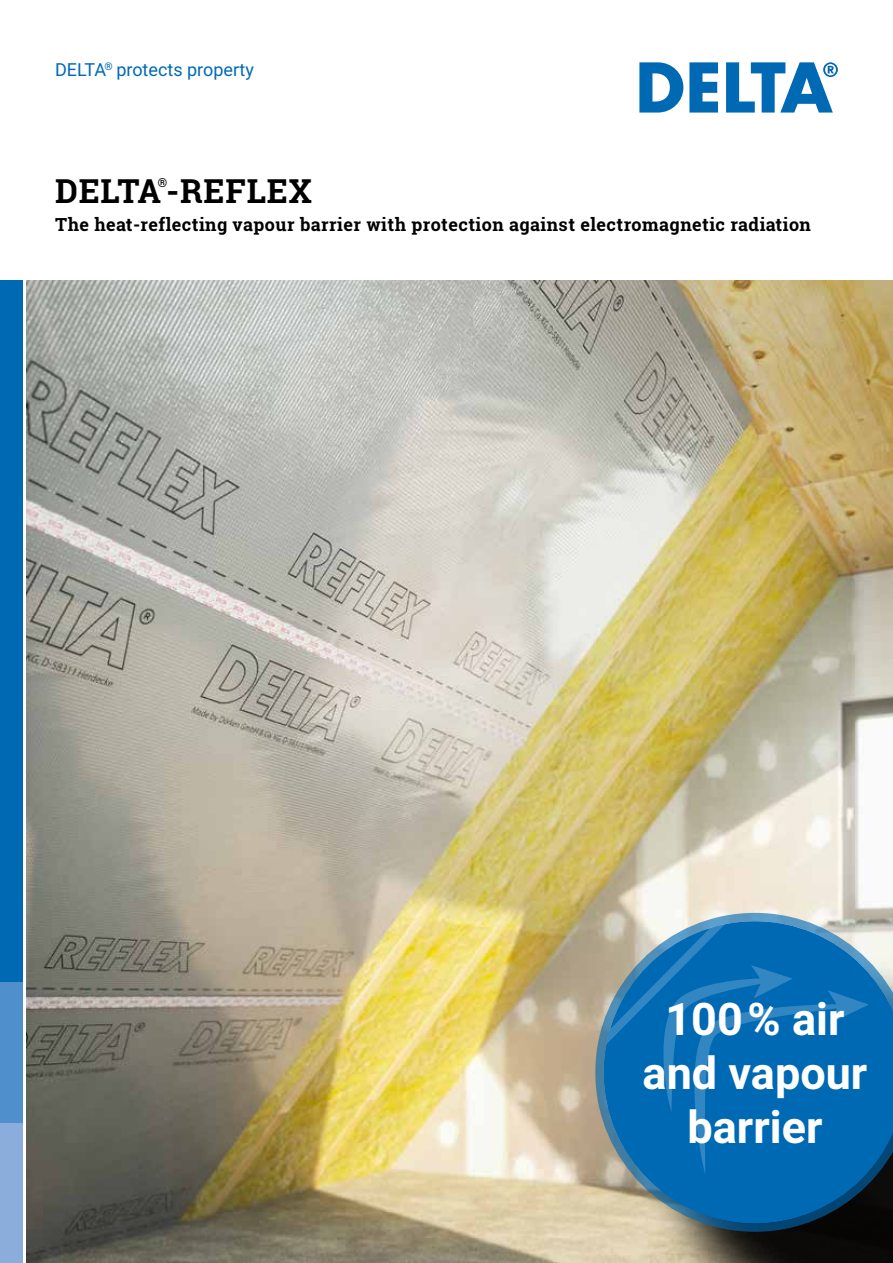
<style>
.page{position:relative;width:893px;height:1263px;background:#fff}
.page>*{position:absolute;margin:0;border:0;box-sizing:border-box;transform-origin:0 0}
.t1{font:700 45px/54px "Roboto";color:#fff;text-align:center}
.t2{font:700 33px "Roboto Slab";letter-spacing:.025em;color:#000}
.t3{font:700 18px "Roboto Slab";letter-spacing:.025em;color:#000}
.t4{font:18px "Roboto";color:#0069b4}
.t5{font:700 12.3px "Roboto Slab";color:#000}
</style>
<div class="page">
<img style="left:26px;top:281px;width:867px;height:982px">
<div style="left:637px;top:955px;width:256px;height:308px;background:#000;opacity:.95"></div>
<svg style="left:595px;top:913px;width:298px;height:319px;background:#2676ac"></svg>
<div style="left:0;top:281px;width:22px;height:701px;background:#0069b4"></div>
<div style="left:0;top:1123px;width:22px;height:140px;background:#8aaddc"></div>
<div style="left:0;top:982px;width:22px;height:141px;background:#4e8fcc"></div>
<svg style="left:689px;top:62px;width:29px;height:51px"></svg>
<svg style="left:639px;top:62px;width:44px;height:51px"></svg>
<svg style="left:726px;top:62px;width:112px;height:51px"></svg>
<p class="t4" style="left:55px;top:57px;width:200px">DELTA<sup>®</sup> protects property</p>
<p class="t5" style="left:158px;top:174px;width:11px">®</p>
<h2 class="t2" style="left:55px;top:168px;width:258px">DELTA-REFLEX</h2>
<p class="t3" style="left:55px;top:212px;width:757px">The heat-reflecting vapour barrier with protection against electromagnetic radiation</p>
<h1 class="t1" style="left:643px;top:990px;width:226px">100 % air and vapour barrier</h1>
</div>
